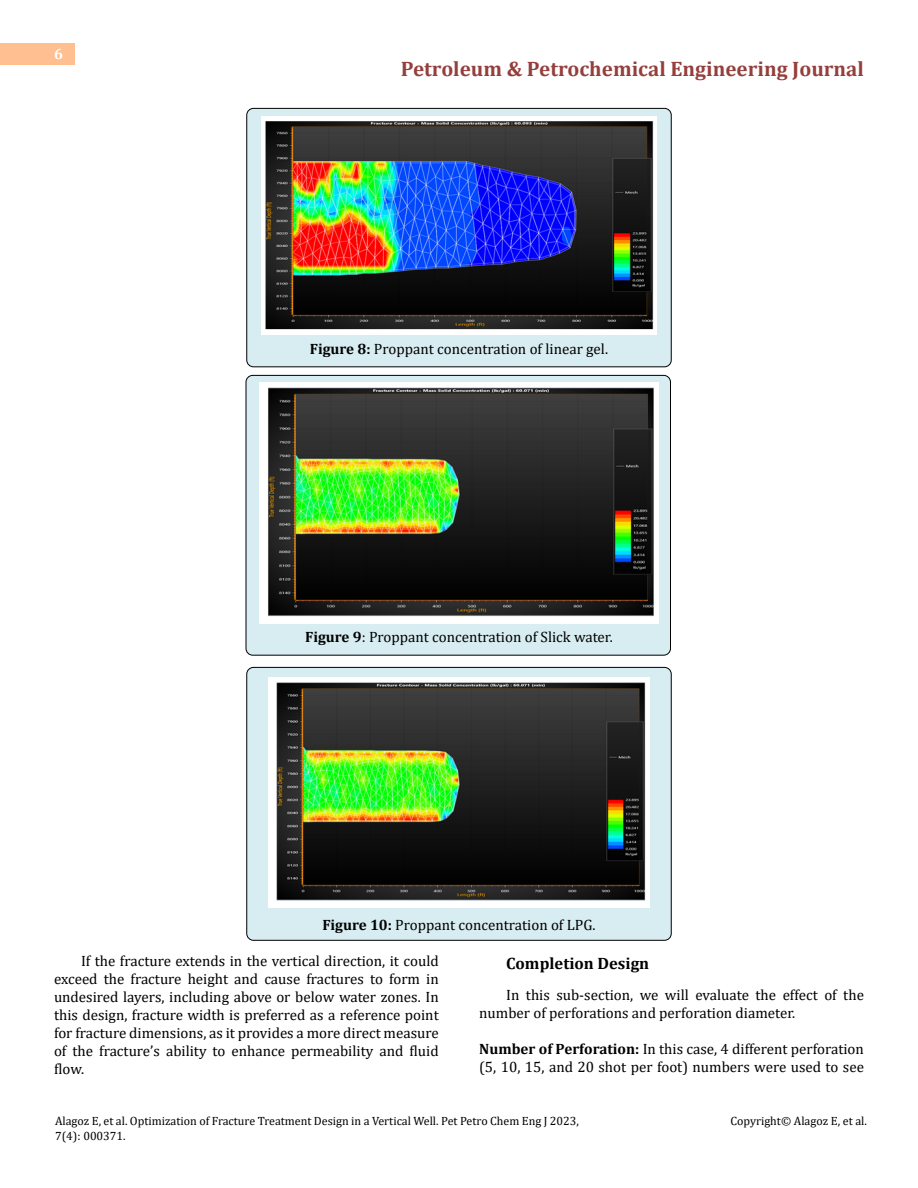
<style>
.page{position:relative;width:918px;height:1188px;background:#fff}
.page>*{position:absolute;margin:0;border:0;box-sizing:border-box;transform-origin:0 0}
.t1{font:700 21px "Cambria";color:#953f3c}
.t2{font:700 16.5px "Cambria";color:#000}
.t3{font:15px/18px "Cambria";color:#000}
.t4{font:700 15px "Cambria";color:#fff}
.t5{font:12px/14.4px "Cambria";color:#000}
.s1{font-weight:700}
</style>
<div class="page">
<div style="left:0;top:43px;width:75px;height:21px;background:#ffbf91"></div>
<div style="left:247px;top:667px;width:424px;height:273px;background:#d8edf2;border-radius:7px"></div>
<div style="left:246px;top:667px;width:426px;height:274px;border:1px solid #000;border-radius:7px"></div>
<div style="left:246px;top:375px;width:424px;height:280px;background:#d8edf2;border-radius:7px"></div>
<div style="left:246px;top:375px;width:425px;height:281px;border:1px solid #000;border-radius:7px"></div>
<div style="left:247px;top:108px;width:424px;height:259px;background:#d8edf2;border-radius:7px"></div>
<div style="left:246px;top:108px;width:426px;height:259px;border:1px solid #000;border-radius:7px"></div>
<img style="left:262px;top:117px;width:394px;height:217px">
<img style="left:259px;top:382px;width:400px;height:241px">
<img style="left:269px;top:678px;width:380px;height:229px">
<p class="t4" style="left:54px;top:44px;width:10px">6</p>
<h1 class="t1" style="left:401px;top:54px;width:465px">Petroleum &amp; Petrochemical Engineering Journal</h1>
<p class="t3" style="left:310px;top:339px;width:300px"><span class="s1">Figure 8:</span> Proppant concentration of linear gel.</p>
<p class="t3" style="left:305px;top:627px;width:309px"><span class="s1">Figure 9</span>: Proppant concentration of Slick water.</p>
<p class="t3" style="left:322px;top:915px;width:275px"><span class="s1">Figure 10:</span> Proppant concentration of LPG.</p>
<p class="t3" style="left:54px;top:951px;width:386px;text-align:justify;text-indent:27px">If the fracture extends in the vertical direction, it could exceed the fracture height and cause fractures to form in undesired layers, including above or below water zones. In this design, fracture width is preferred as a reference point for fracture dimensions, as it provides a more direct measure of the fracture’s ability to enhance permeability and fluid flow.</p>
<p class="t2" style="left:506px;top:951px;width:144px">Completion Design</p>
<p class="t3" style="left:479px;top:986px;width:386px;text-indent:27px">In this sub-section, we will evaluate the effect of the number of perforations and perforation diameter.</p>
<p class="t3" style="left:479px;top:1040px;width:386px"><span class="s1">Number of Perforation:</span> In this case, 4 different perforation (5, 10, 15, and 20 shot per foot) numbers were used to see</p>
<p class="t5" style="left:55px;top:1114px;width:525px">Alagoz E, et al. Optimization of Fracture Treatment Design in a Vertical Well. Pet Petro Chem Eng J 2023,<br>7(4): 000371.</p>
<p class="t5" style="left:731px;top:1114px;width:138px">Copyright© Alagoz E, et al.</p>
</div>
